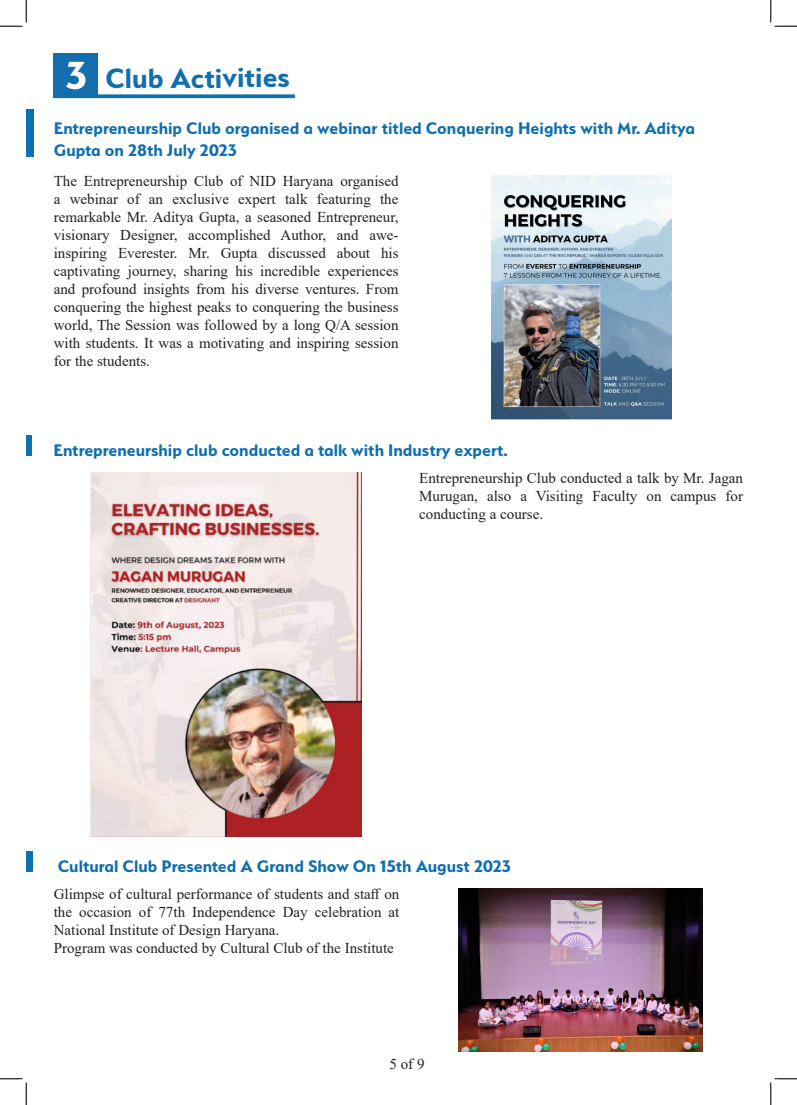
<style>
.page{position:relative;width:797px;height:1105px;background:#fff}
.page>*{position:absolute;margin:0;border:0;box-sizing:border-box;transform-origin:0 0}
.t1{font:700 43.75px "Serenity";color:#fff}
.t2{font:700 31.25px "Serenity";letter-spacing:-.005em;color:#116fae}
.t3{font:700 18.75px/22.5px "Serenity";color:#116fae}
.t4{font:15px/18px "Times New Roman";color:#231f20;text-align:justify}
</style>
<div class="page">
<div style="left:26px;top:851px;width:6px;height:21px;background:#0d70b0"></div>
<div style="left:26px;top:435px;width:6px;height:21px;background:#0d70b0"></div>
<div style="left:54px;top:54px;width:44px;height:44px;background:#126ead"></div>
<svg style="left:98px;top:94px;width:197px;height:4px"></svg>
<div style="left:26px;top:109px;width:8px;height:48px;background:#0d70b0"></div>
<img style="left:491px;top:176px;width:180px;height:243px">
<img style="left:91px;top:473px;width:270px;height:363px">
<img style="left:458px;top:889px;width:244px;height:162px">
<svg style="left:0;top:0;width:27px;height:27px"></svg>
<svg style="left:0;top:1078px;width:27px;height:27px"></svg>
<svg style="left:770px;top:0;width:27px;height:27px"></svg>
<svg style="left:770px;top:1078px;width:27px;height:27px"></svg>
<p class="t1" style="left:66px;top:51px;width:23px">3</p>
<p class="t2" style="left:106px;top:60px;width:186px">Club Activities</p>
<p class="t3" style="left:54px;top:116px;width:643px">Entrepreneurship Club organised a webinar titled Conquering Heights with Mr. Aditya<br>Gupta on 28th July 2023</p>
<p class="t4" style="left:54px;top:172px;width:346px">The Entrepreneurship Club of NID Haryana organised a webinar of an exclusive expert talk featuring the remarkable Mr. Aditya Gupta, a seasoned Entrepreneur, visionary Designer, accomplished Author, and awe&shy;inspiring Everester. Mr. Gupta discussed about his captivating journey, sharing his incredible experiences and profound insights from his diverse ventures. From conquering the highest peaks to conquering the business world, The Session was followed by a long Q/A session with students. It was a motivating and inspiring session for the students.</p>
<p class="t3" style="left:54px;top:439px;width:456px">Entrepreneurship club conducted a talk with Industry expert.</p>
<p class="t4" style="left:419px;top:469px;width:325px">Entrepreneurship Club conducted a talk by Mr. Jagan Murugan, also a Visiting Faculty on campus for conducting a course.</p>
<p class="t3" style="left:58px;top:855px;width:455px">Cultural Club Presented A Grand Show On 15th August 2023</p>
<p class="t4" style="left:54px;top:885px;width:347px">Glimpse of cultural performance of students and staff on the occasion of 77th Independence Day celebration at National Institute of Design Haryana.</p>
<p class="t4" style="left:54px;top:939px;width:341px">Program was conducted by Cultural Club of the Institute</p>
<p class="t4" style="left:389px;top:1055px;width:36px">5 of 9</p>
</div>
